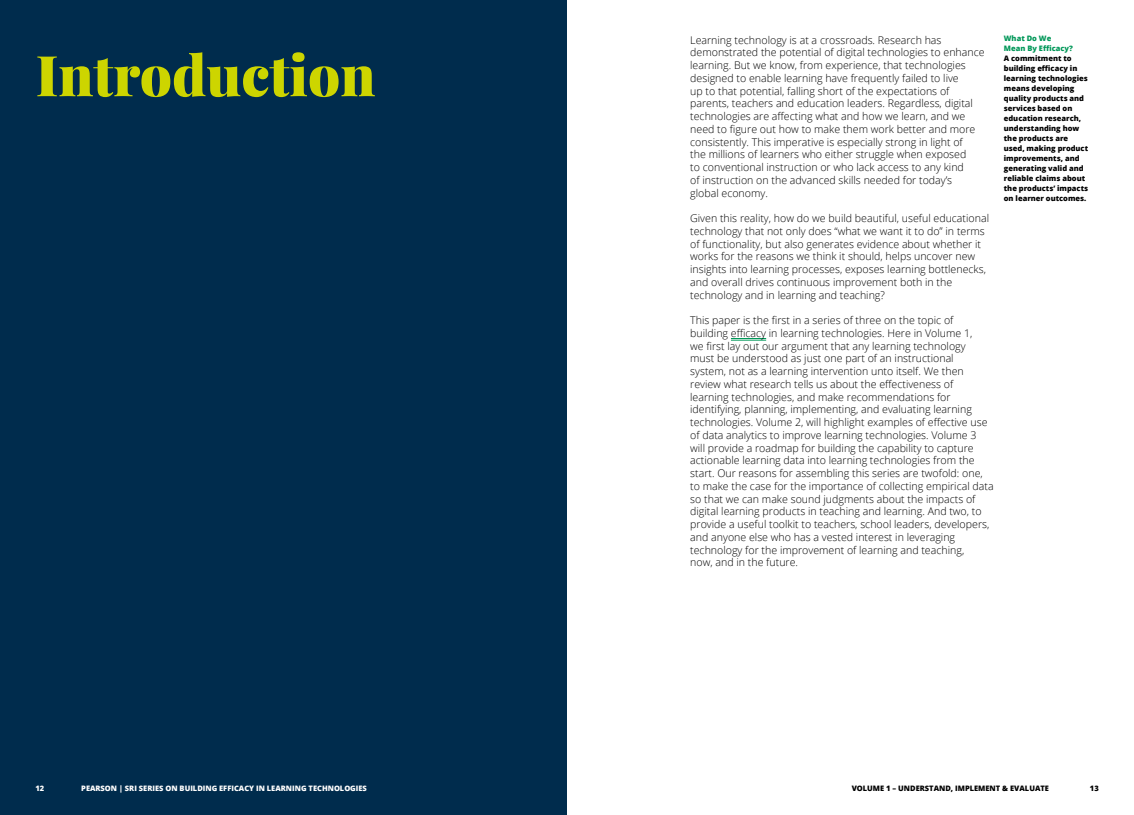
<style>
.page{position:relative;width:1134px;height:815px;background:#fff}
.page>*{position:absolute;margin:0;border:0;box-sizing:border-box;transform-origin:0 0}
.t1{font:900 56.25px "Playfair Display";color:#cdd500}
.t2{font:300 10.62px/12.8px "Open Sans";color:#000}
.t3{font:800 7.5px/10px "Open Sans";color:#000}
.t4{font:800 7.5px "Open Sans";color:#fff}
.t5{font:800 7.5px/10px "Open Sans";color:#009758}
</style>
<div class="page">
<div style="left:0;top:0;width:567px;height:815px;background:#002c4d"></div>
<hr style="left:731px;top:338px;width:35px;height:1px;background:#009758">
<hr style="left:731px;top:340px;width:35px;height:1px;background:#009758">
<h1 class="t1" style="left:36px;top:39px;width:341px">Introduction</h1>
<p class="t2" style="left:690px;top:33px;width:296px">Learning technology is at a crossroads. Research has demonstrated the potential of digital technologies to enhance learning. But we know, from experience, that technologies designed to enable learning have frequently failed to live<br>up to that potential, falling short of the expectations of parents, teachers and education leaders. Regardless, digital technologies are affecting what and how we learn, and we need to figure out how to make them work better and more consistently. This imperative is especially strong in light of<br>the millions of learners who either struggle when exposed<br>to conventional instruction or who lack access to any kind<br>of instruction on the advanced skills needed for today’s<br>global economy.</p>
<p class="t2" style="left:690px;top:212px;width:300px">Given this reality, how do we build beautiful, useful educational technology that not only does “what we want it to do” in terms of functionality, but also generates evidence about whether it works for the reasons we think it should, helps uncover new insights into learning processes, exposes learning bottlenecks, and overall drives continuous improvement both in the technology and in learning and teaching?</p>
<p class="t2" style="left:690px;top:314px;width:305px">This paper is the first in a series of three on the topic of building efficacy in learning technologies. Here in Volume 1,<br>we first lay out our argument that any learning technology<br>must be understood as just one part of an instructional<br>system, not as a learning intervention unto itself. We then review what research tells us about the effectiveness of learning technologies, and make recommendations for identifying, planning, implementing, and evaluating learning technologies. Volume 2, will highlight examples of effective use of data analytics to improve learning technologies. Volume 3 will provide a roadmap for building the capability to capture actionable learning data into learning technologies from the start. Our reasons for assembling this series are twofold: one, to make the case for the importance of collecting empirical data so that we can make sound judgments about the impacts of digital learning products in teaching and learning. And two, to provide a useful toolkit to teachers, school leaders, developers, and anyone else who has a vested interest in leveraging technology for the improvement of learning and teaching,<br>now, and in the future.</p>
<p class="t5" style="left:1004px;top:33px;width:70px">What Do We<br>Mean By Efficacy?</p>
<p class="t3" style="left:1004px;top:53px;width:86px">A commitment to building efficacy in learning technologies means developing quality products and services based on education research, understanding how the products are used, making product improvements, and generating valid and reliable claims about the products’ impacts on learner outcomes.</p>
<p class="t4" style="left:35px;top:783px;width:10px">12</p>
<p class="t4" style="left:81px;top:783px;width:287px">PEARSON | SRI SERIES ON BUILDING EFFICACY IN LEARNING TECHNOLOGIES</p>
<p class="t3" style="left:852px;top:783px;width:199px">VOLUME 1 – UNDERSTAND, IMPLEMENT &amp; EVALUATE</p>
<p class="t3" style="left:1090px;top:783px;width:10px">13</p>
</div>
